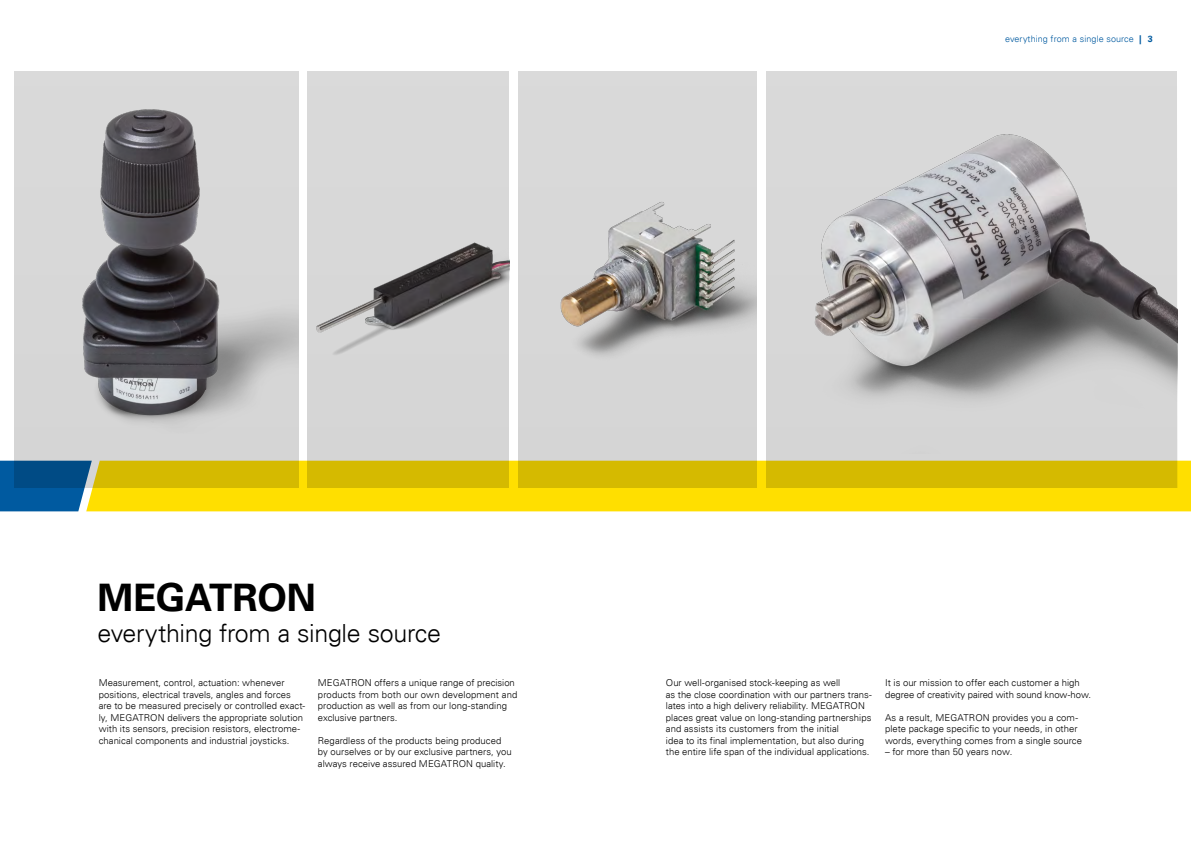
<style>
.page{position:relative;width:1191px;height:842px;background:#fff}
.page>*{position:absolute;margin:0;border:0;box-sizing:border-box;transform-origin:0 0}
.t1{font:700 38px "Univers LT";letter-spacing:-.01em;color:#000}
.t2{font:300 25px "Univers LT";letter-spacing:-.015em;color:#000}
.t3{font:300 9.5px/11.5px "Univers LT";color:#000}
.t4{font:300 9px "Univers LT";letter-spacing:.01em;color:#005aa0}
.t5{font:700 9px "Univers LT";color:#005aa0}
.s1{font-weight:700}
</style>
<div class="page">
<div style="left:14px;top:71px;width:285px;height:416px;background:#d8d8d8"></div>
<img style="left:82px;top:109px;width:217px;height:314px">
<div style="left:308px;top:71px;width:201px;height:416px;background:#d8d8d8"></div>
<img style="left:316px;top:242px;width:193px;height:113px">
<div style="left:518px;top:71px;width:239px;height:416px;background:#d8d8d8"></div>
<img style="left:560px;top:202px;width:197px;height:155px">
<div style="left:766px;top:71px;width:411px;height:416px;background:linear-gradient(to right,#d6d6d6,#d6d6d6)"></div>
<img style="left:766px;top:74px;width:411px;height:380px">
<svg style="left:0;top:461px;width:86px;height:50px;background:#065796"></svg>
<svg style="left:86px;top:461px;width:1105px;height:50px;background:#e8cb02"></svg>
<p class="t4" style="left:1005px;top:34px;width:138px">everything from a single source <span class="s1">|</span></p>
<p class="t5" style="left:1147px;top:34px;width:7px">3</p>
<p class="t1" style="left:97px;top:576px;width:220px">MEGATRON</p>
<p class="t2" style="left:97px;top:618px;width:345px">everything from a single source</p>
<p class="t3" style="left:99px;top:677px;width:208px">Measurement, control, actuation: whenever positions, electrical travels, angles and forces are to be measured precisely or controlled exact&shy;ly, MEGATRON delivers the appropriate solution with its sensors, precision resistors, electrome&shy;chanical components and industrial joysticks.</p>
<p class="t3" style="left:318px;top:677px;width:201px">MEGATRON offers a unique range of precision products from both our own development and production as well as from our long-standing exclusive partners.</p>
<p class="t3" style="left:318px;top:734px;width:195px">Regardless of the products being produced by ourselves or by our exclusive partners, you always receive assured MEGATRON quality.</p>
<p class="t3" style="left:666px;top:677px;width:207px">Our well-organised stock-keeping as well<br>as the close coordination with our partners trans&shy;lates into a high delivery reliability. MEGATRON places great value on long-standing partnerships and assists its customers from the initial<br>idea to its final implementation, but also during the entire life span of the individual applications.</p>
<p class="t3" style="left:885px;top:677px;width:207px">It is our mission to offer each customer a high degree of creativity paired with sound know-how.</p>
<p class="t3" style="left:885px;top:711px;width:198px">As a result, MEGATRON provides you a com&shy;plete package specific to your needs, in other words, everything comes from a single source</p>
<p class="t3" style="left:885px;top:746px;width:129px">– for more than 50 years now.</p>
</div>
